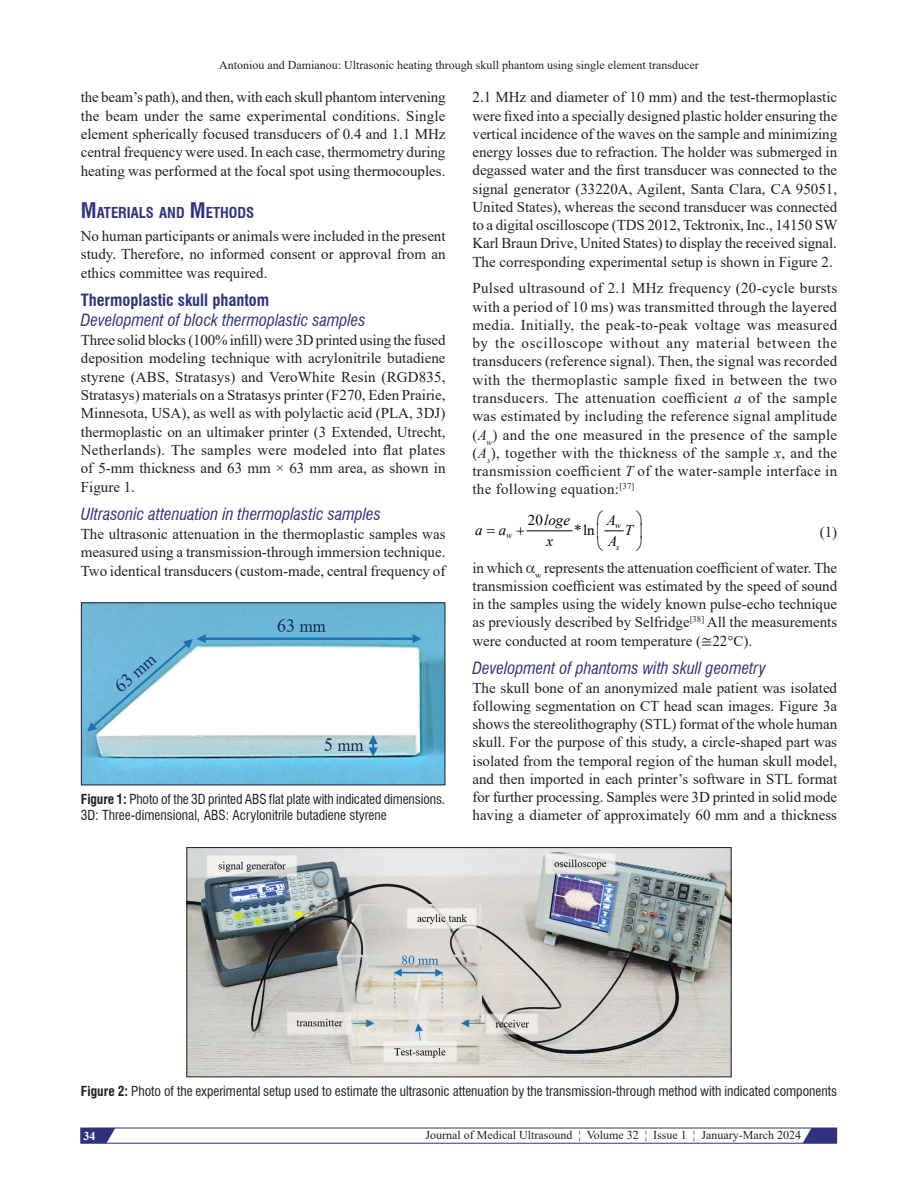
<style>
.page{position:relative;width:918px;height:1188px;background:#fff}
.page>*{position:absolute;margin:0;border:0;box-sizing:border-box;transform-origin:0 0}
.t1{font:italic condensed 16.5px "Swiss 721 BT";color:#2f337f}
.t2{font:700 condensed 16.5px "Swiss 721 BT";color:#2f337f}
.TX{font:15px/18.3px "Times New Roman";color:#231f20;text-align:justify}
.t3{font:italic 15px "Times New Roman";color:#000}
.t4{font:15px "Times New Roman";color:#000}
.t5{font:700 condensed 14.7px "Swiss 721 BT";color:#2f337f}
.FGC{font:condensed 13.5px/16.2px "Swiss 721 BT";color:#231f20}
.t6{font:12px "Times New Roman";color:#231f20}
.t7{font:700 12px "Times New Roman";color:#fff}
.t8{font:italic 8.7px "Times New Roman";color:#000}
.s1{font-size:21px}
.s2{font-weight:700}
.s3{font-style:italic}
.s4{font-style:normal}
.s5{font-family:"Cambria"}
</style>
<div class="page">
<svg style="left:80px;top:1128px;width:758px;height:16px"></svg>
<hr style="left:527px;top:530px;width:45px;height:1px;background:#000">
<img style="left:83px;top:605px;width:360px;height:178px">
<img style="left:189px;top:849px;width:540px;height:226px">
<div style="left:187px;top:847px;width:544px;height:230px;border:1px solid #231f20"></div>
<svg style="left:604px;top:530px;width:19px;height:2px"></svg>
<p class="t6" style="left:219px;top:56px;width:481px">Antoniou and Damianou: Ultrasonic heating through skull phantom using single element transducer</p>
<p class="TX" style="left:81px;top:88px;width:366px">the beam’s path), and then, with each skull phantom intervening the beam under the same experimental conditions. Single element spherically focused transducers of 0.4 and 1.1 MHz central frequency were used. In each case, thermometry during heating was performed at the focal spot using thermocouples.</p>
<h1 class="t5" style="left:81px;top:204px;width:175px"><span class="s1">M</span>ATERIALS AND <span class="s1">M</span>ETHODS</h1>
<p class="TX" style="left:81px;top:226px;width:366px">No human participants or animals were included in the present study. Therefore, no informed consent or approval from an ethics committee was required.</p>
<h2 class="t2" style="left:81px;top:290px;width:190px">Thermoplastic skull phantom</h2>
<h3 class="t1" style="left:81px;top:311px;width:286px">Development of block thermoplastic samples</h3>
<p class="TX" style="left:81px;top:330px;width:366px">Three solid blocks (100% infill) were 3D printed using the fused deposition modeling technique with acrylonitrile butadiene styrene (ABS, Stratasys) and VeroWhite Resin (RGD835, Stratasys) materials on a Stratasys printer (F270, Eden Prairie, Minnesota, USA), as well as with polylactic acid (PLA, 3DJ) thermoplastic on an ultimaker printer (3 Extended, Utrecht, Netherlands). The samples were modeled into flat plates of 5‑mm thickness and 63 mm × 63 mm area, as shown in Figure 1.</p>
<h3 class="t1" style="left:81px;top:505px;width:302px">Ultrasonic attenuation in thermoplastic samples</h3>
<p class="TX" style="left:81px;top:524px;width:366px">The ultrasonic attenuation in the thermoplastic samples was measured using a transmission‑through immersion technique.<br>Two identical transducers (custom‑made, central frequency of</p>
<p class="FGC" style="left:81px;top:791px;width:366px"><span class="s2">Figure 1:</span> Photo of the 3D printed ABS flat plate with indicated dimensions.<br>3D: Three‑dimensional, ABS: Acrylonitrile butadiene styrene</p>
<p class="TX" style="left:472px;top:88px;width:366px">2.1 MHz and diameter of 10 mm) and the test‑thermoplastic were fixed into a specially designed plastic holder ensuring the vertical incidence of the waves on the sample and minimizing energy losses due to refraction. The holder was submerged in degassed water and the first transducer was connected to the signal generator (33220A, Agilent, Santa Clara, CA 95051, United States), whereas the second transducer was connected to a digital oscilloscope (TDS 2012, Tektronix, Inc., 14150 SW Karl Braun Drive, United States) to display the received signal.<br>The corresponding experimental setup is shown in Figure 2.</p>
<p class="TX" style="left:472px;top:279px;width:366px">Pulsed ultrasound of 2.1 MHz frequency (20‑cycle bursts with a period of 10 ms) was transmitted through the layered media. Initially, the peak‑to‑peak voltage was measured by the oscilloscope without any material between the transducers (reference signal). Then, the signal was recorded with the thermoplastic sample fixed in between the two transducers. The attenuation coefficient <span class="s3">a</span> of the sample was estimated by including the reference signal amplitude (<span class="s3">A</span><sub>w</sub>) and the one measured in the presence of the sample (<span class="s3">A</span><sub>s</sub>), together with the thickness of the sample <span class="s3">x</span>, and the transmission coefficient <span class="s3">T</span> of the water‑sample interface in the following equation:<sup>[37]</sup></p>
<p class="t3" style="left:528px;top:510px;width:44px"><span class="s4">20</span>loge</p>
<p class="t3" style="left:607px;top:509px;width:11px">A</p>
<p class="t4" style="left:574px;top:519px;width:22px">*ln</p>
<p class="t8" style="left:615px;top:520px;width:7px">w</p>
<p class="t3" style="left:475px;top:519px;width:33px">a a</p>
<p class="t3" style="left:625px;top:519px;width:10px">T</p>
<p class="t3" style="left:547px;top:531px;width:8px">x</p>
<p class="t3" style="left:608px;top:531px;width:11px">A</p>
<p class="TX" style="left:820px;top:522px;width:19px">(1)</p>
<p class="TX" style="left:472px;top:558px;width:366px">in which <sub>w</sub> represents the attenuation coefficient of water. The transmission coefficient was estimated by the speed of sound in the samples using the widely known pulse‑echo technique as previously described by Selfridge<sup>[38]</sup> All the measurements were conducted at room temperature (<span class="s5">≅</span>22°C).</p>
<h3 class="t1" style="left:472px;top:658px;width:295px">Development of phantoms with skull geometry</h3>
<p class="TX" style="left:472px;top:678px;width:366px">The skull bone of an anonymized male patient was isolated following segmentation on CT head scan images. Figure 3a shows the stereolithography (STL) format of the whole human skull. For the purpose of this study, a circle‑shaped part was isolated from the temporal region of the human skull model, and then imported in each printer’s software in STL format for further processing. Samples were 3D printed in solid mode having a diameter of approximately 60 mm and a thickness</p>
<p class="t8" style="left:506px;top:530px;width:7px">w</p>
<p class="t8" style="left:616px;top:541px;width:5px">s</p>
<p class="FGC" style="left:81px;top:1083px;width:758px"><span class="s2">Figure 2:</span> Photo of the experimental setup used to estimate the ultrasonic attenuation by the transmission‑through method with indicated components</p>
<p class="t7" style="left:84px;top:1127px;width:13px">34</p>
<p class="t6" style="left:426px;top:1127px;width:377px">Journal of Medical Ultrasound ¦ Volume 32 ¦ Issue 1 ¦ January-March 2024</p>
</div>
